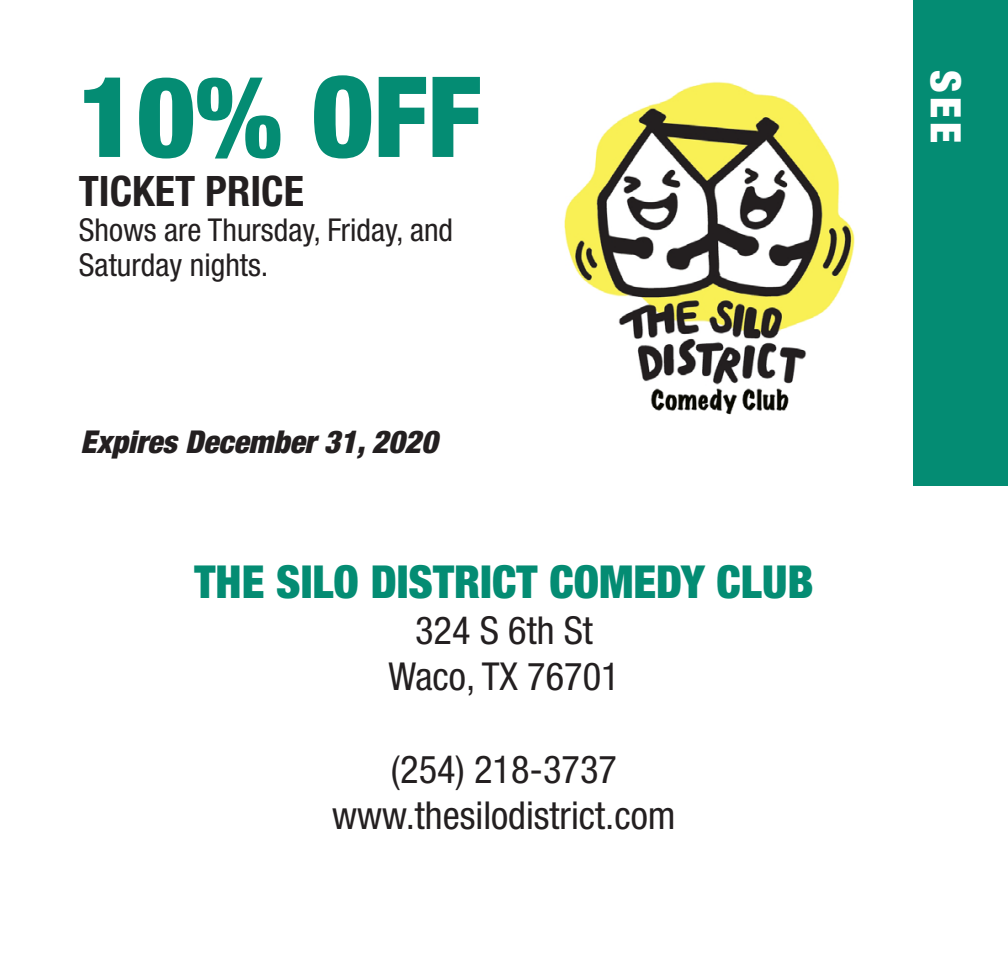
<style>
.page{position:relative;width:1008px;height:971px;background:#fff}
.page>*{position:absolute;margin:0;border:0;box-sizing:border-box;transform-origin:0 0}
.t1{font:900 condensed 112px "Helvetica Neue LT Std";color:#048c73}
.t2{font:900 condensed 45.5px "Helvetica Neue LT Std";color:#048c73}
.t3{font:700 condensed 42px "Helvetica Neue LT Std";color:#231f20}
.t4{font:900 condensed 42px "Helvetica Neue LT Std";color:#fff}
.t5{font:condensed 38.5px/46.2px "Helvetica Neue LT Std";color:#231f20;text-align:center}
.t6{font:condensed 31.5px/35px "Helvetica Neue LT Std";color:#231f20}
.t7{font:italic 900 condensed 31.5px "Helvetica Neue LT Std";color:#231f20}
</style>
<div class="page">
<div style="left:914px;top:0;width:94px;height:485px;background:#048c73"></div>
<img style="left:564px;top:82px;width:291px;height:333px">
<h1 class="t1" style="left:79px;top:48px;width:404px">10% OFF</h1>
<p class="t3" style="left:79px;top:165px;width:227px">TICKET PRICE</p>
<p class="t6" style="left:79px;top:212px;width:376px">Shows are Thursday, Friday, and<br>Saturday nights.</p>
<p class="t7" style="left:81px;top:422px;width:358px">Expires December 31, 2020</p>
<p class="t2" style="left:195px;top:553px;width:620px">THE SILO DISTRICT COMEDY CLUB</p>
<p class="t5" style="left:388px;top:607px;width:233px">324 S 6th St<br>Waco, TX 76701</p>
<p class="t5" style="left:332px;top:745px;width:345px">(254) 218-3737 www.thesilodistrict.com</p>
<p class="t4" style="left:972px;top:70px;width:74px;rotate:90deg">SEE</p>
</div>
